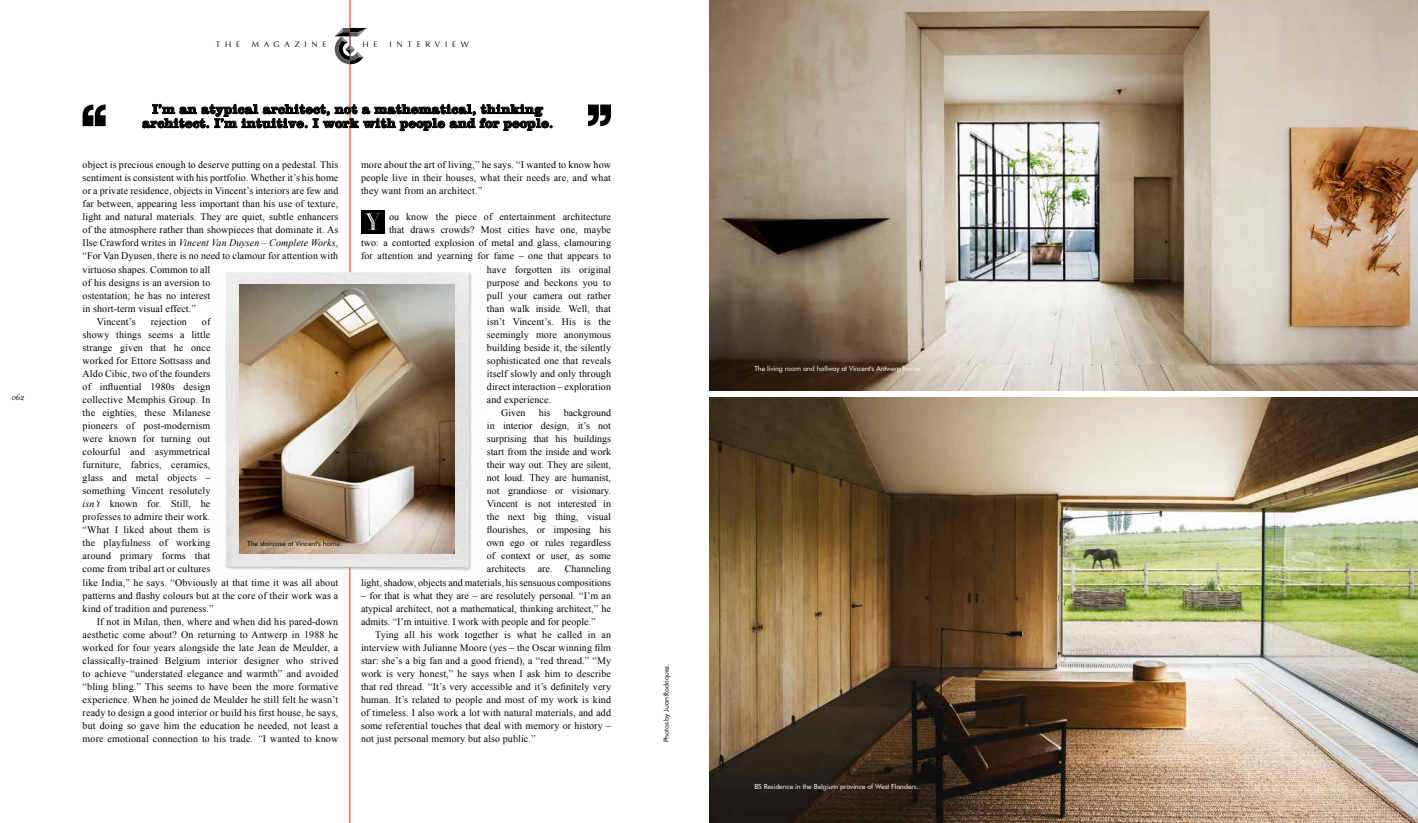
<style>
.page{position:relative;width:1418px;height:823px;background:#fff}
.page>*{position:absolute;margin:0;border:0;box-sizing:border-box;transform-origin:0 0}
.t1{font:700 13.5px/14px "Clarendon";letter-spacing:.01em;color:#000;text-align:center}
.t2{font:10px/13px "Times New Roman";letter-spacing:.01em;color:#000;text-align:justify}
.t3{font:italic 9px "Mrs Eaves";color:#000}
.t4{font:8px "Optima";letter-spacing:.6em;color:#000}
.t5{font:7px "Futura BT";letter-spacing:-.01em;color:#fff}
.t6{font:7px "Futura BT";letter-spacing:-.01em;color:#000}
.s1{font-style:italic}
</style>
<div class="page">
<hr style="left:350px;top:0;width:1px;height:284px;background:#ed1d24">
<svg style="left:334px;top:28px;width:33px;height:37px"></svg>
<svg style="left:83px;top:104px;width:23px;height:22px"></svg>
<svg style="left:588px;top:104px;width:23px;height:22px"></svg>
<svg style="left:142px;top:104px;width:410px;height:27px"></svg>
<img style="left:225px;top:272px;width:247px;height:302px">
<img style="left:239px;top:284px;width:215px;height:269px">
<img style="left:709px;top:0;width:708px;height:390px">
<img style="left:709px;top:397px;width:708px;height:425px">
<div style="left:361px;top:210px;width:23px;height:23px;background:#000"></div>
<svg style="left:364px;top:213px;width:16px;height:17px"></svg>
<hr style="left:349px;top:567px;width:1px;height:255px;background:#ed1d24">
<p class="t3" style="left:11px;top:392px;width:14px">062</p>
<p class="t4" style="left:216px;top:40px;width:18px">T HE</p>
<p class="t4" style="left:252px;top:40px;width:75px">MAGAZINE</p>
<p class="t4" style="left:362px;top:40px;width:17px">h e</p>
<p class="t4" style="left:389px;top:40px;width:81px">INTE RVIE W</p>
<h1 class="t1" style="left:142px;top:102px;width:412px">I’m an atypical architect, not a mathematical, thinking architect. I’m intuitive. I work with people and for people.</h1>
<p class="t2" style="left:83px;top:158px;width:257px">object is precious enough to deserve putting on a pedestal. This sentiment is consistent with his portfolio. Whether it’s his home or a private residence, objects in Vincent’s interiors are few and far between, appearing less important than his use of texture, light and natural materials. They are quiet, subtle enhancers of the atmosphere rather than showpieces that dominate it. As Ilse Crawford writes in <span class="s1">Vincent Van Duysen – Complete Works</span>, “For Van Dyusen, there is no need to clamour for attention with</p>
<p class="t2" style="left:83px;top:263px;width:129px">virtuoso shapes. Common to all</p>
<p class="t2" style="left:83px;top:276px;width:129px">of his designs is an aversion to</p>
<p class="t2" style="left:83px;top:289px;width:129px">ostentation; he has no interest</p>
<p class="t2" style="left:83px;top:302px;width:115px">in short-term visual effect.”</p>
<p class="t2" style="left:97px;top:315px;width:40px">Vincent’s</p>
<p class="t2" style="left:151px;top:315px;width:38px">rejection</p>
<p class="t2" style="left:83px;top:315px;width:129px;text-indent:119px">of showy things seems a little strange given that he once worked for Ettore Sottsass and Aldo Cibic, two of the founders of influential 1980s design collective Memphis Group. In the eighties, these Milanese pioneers of post-modernism were known for turning out colourful and asymmetrical furniture, fabrics, ceramics, glass and metal objects – something Vincent resolutely <span class="s1">isn’t</span> known for. Still, he professes to admire their work. “What I liked about them is the playfulness of working around primary forms that come from tribal art or cultures</p>
<p class="t2" style="left:83px;top:576px;width:257px">like India,” he says. “Obviously at that time it was all about patterns and flashy colours but at the core of their work was a kind of tradition and pureness.”</p>
<p class="t2" style="left:83px;top:615px;width:257px;text-indent:14px">If not in Milan, then, where and when did his pared-down aesthetic come about? On returning to Antwerp in 1988 he worked for four years alongside the late Jean de Meulder, a classically-trained Belgium interior designer who strived to achieve “understated elegance and warmth” and avoided “bling bling.” This seems to have been the more formative experience. When he joined de Meulder he still felt he wasn’t ready to design a good interior or build his first house, he says, but doing so gave him the education he needed, not least a more emotional connection to his trade. <span class="s1">“</span>I wanted to know</p>
<p class="t6" style="left:247px;top:538px;width:96px">The staircase at Vincent's home.</p>
<p class="t2" style="left:361px;top:158px;width:251px">more about the art of living,” he says. “I wanted to know how people live in their houses, what their needs are, and what they want from an architect.”</p>
<p class="t2" style="left:389px;top:210px;width:223px">ou know the piece of entertainment architecture</p>
<p class="t2" style="left:389px;top:223px;width:223px">that draws crowds? Most cities have one, maybe</p>
<p class="t2" style="left:361px;top:236px;width:251px">two: a contorted explosion of metal and glass, clamouring</p>
<p class="t2" style="left:361px;top:249px;width:251px">for attention and yearning for fame – one that appears to</p>
<p class="t2" style="left:487px;top:263px;width:126px">have forgotten its original</p>
<p class="t2" style="left:487px;top:276px;width:126px">purpose and beckons you to</p>
<p class="t2" style="left:487px;top:289px;width:126px">pull your camera out rather</p>
<p class="t2" style="left:487px;top:302px;width:126px">than walk inside. Well, that</p>
<p class="t2" style="left:487px;top:315px;width:126px">isn’t Vincent’s. His is the</p>
<p class="t2" style="left:487px;top:328px;width:126px">seemingly more anonymous</p>
<p class="t2" style="left:487px;top:341px;width:126px">building beside it, the silently</p>
<p class="t2" style="left:487px;top:354px;width:126px">sophisticated one that reveals</p>
<p class="t2" style="left:487px;top:367px;width:126px">itself slowly and only through</p>
<p class="t2" style="left:487px;top:380px;width:126px">direct interaction – exploration</p>
<p class="t2" style="left:487px;top:393px;width:66px">and experience.</p>
<p class="t2" style="left:501px;top:406px;width:26px">Given</p>
<p class="t2" style="left:539px;top:406px;width:13px">his</p>
<p class="t2" style="left:487px;top:406px;width:126px;text-indent:77px">background in interior design, it’s not surprising that his buildings start from the inside and work their way out. They are silent, not loud. They are humanist, not grandiose or visionary.<br>Vincent is not interested in the next big thing, visual flourishes, or imposing his own ego or rules regardless of context or user, as some architects are. Channeling</p>
<p class="t2" style="left:361px;top:576px;width:251px">light, shadow, objects and materials, his sensuous compositions</p>
<p class="t2" style="left:361px;top:589px;width:251px">– for that is what they are – are resolutely personal. “I’m an atypical architect, not a mathematical, thinking architect,” he admits. “I’m intuitive. I work with people and for people.”</p>
<p class="t2" style="left:361px;top:628px;width:251px;text-indent:14px">Tying all his work together is what he called in an interview with Julianne Moore (yes – the Oscar winning film star: she’s a big fan and a good friend), a “red thread.” “My work is very honest,” he says when I ask him to describe that red thread. “It’s very accessible and it’s definitely very human. It’s related to people and most of my work is kind of timeless. I also work a lot with natural materials, and add some referential touches that deal with memory or history – not just personal memory but also public.”</p>
<p class="t6" style="left:662px;top:741px;width:80px;rotate:-90deg">Photos by Juan Rodriquez.</p>
<p class="t5" style="left:754px;top:364px;width:169px">The living room and hallway at Vincent's Antwerp home.</p>
<p class="t5" style="left:754px;top:782px;width:166px">BS Residence in the Belgium province of West Flanders.</p>
</div>
